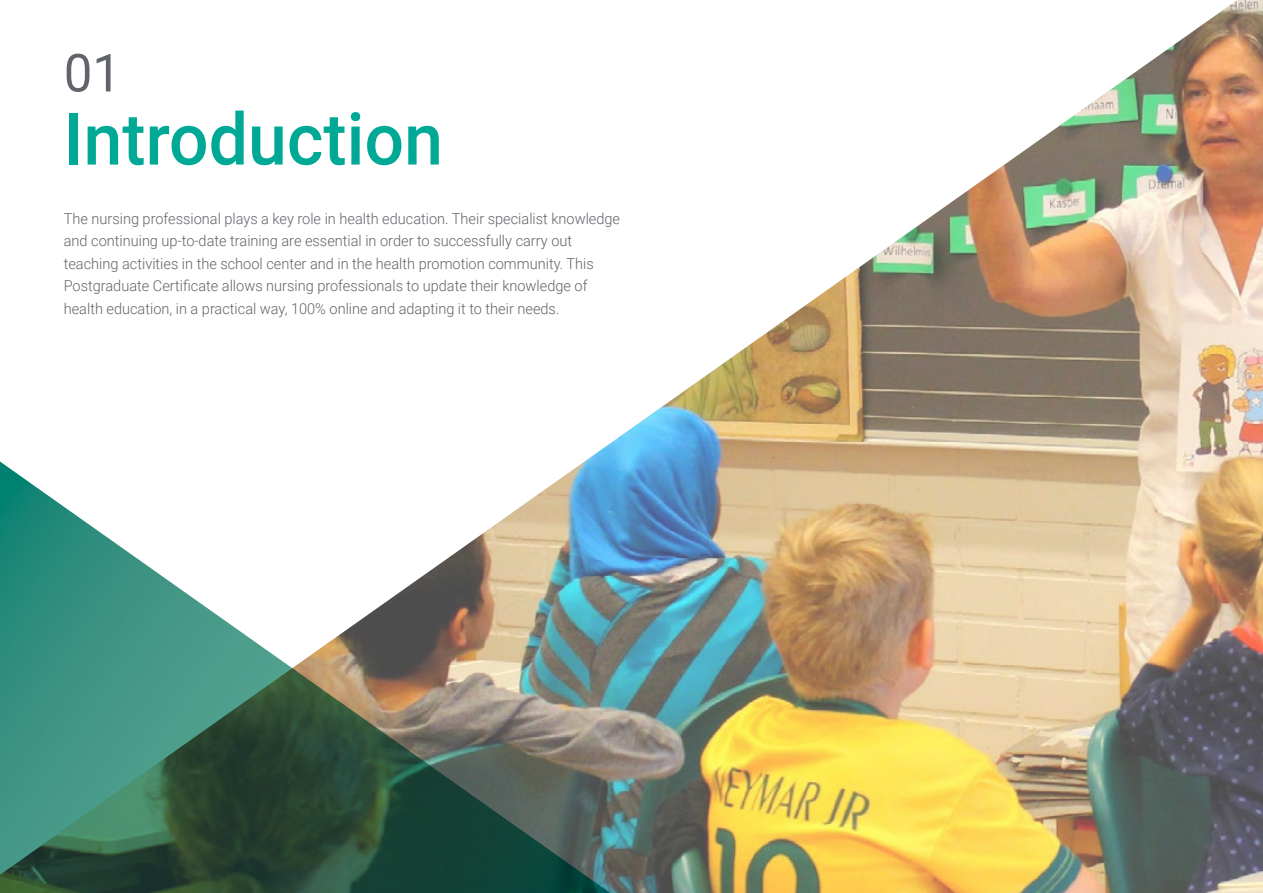
<style>
.page{position:relative;width:1263px;height:893px;background:#fff}
.page>*{position:absolute;margin:0;border:0;box-sizing:border-box;transform-origin:0 0}
.t1{font:500 72px "Roboto";color:#00a996}
.t2{font:52.5px "Roboto";color:#61646a}
.t3{font:300 15px/22.5px "Roboto";color:#61646a}
</style>
<div class="page">
<img style="left:606px;top:0;width:657px;height:893px">
<svg style="left:0;top:446px;width:640px;height:447px"></svg>
<h2 class="t2" style="left:64px;top:36px;width:59px">01</h2>
<h1 class="t1" style="left:64px;top:89px;width:381px">Introduction</h1>
<p class="t3" style="left:64px;top:207px;width:558px">The nursing professional plays a key role in health education. Their specialist knowledge and continuing up-to-date training are essential in order to successfully carry out teaching activities in the school center and in the health promotion community. This Postgraduate Certificate allows nursing professionals to update their knowledge of health education, in a practical way, 100% online and adapting it to their needs.</p>
</div>
